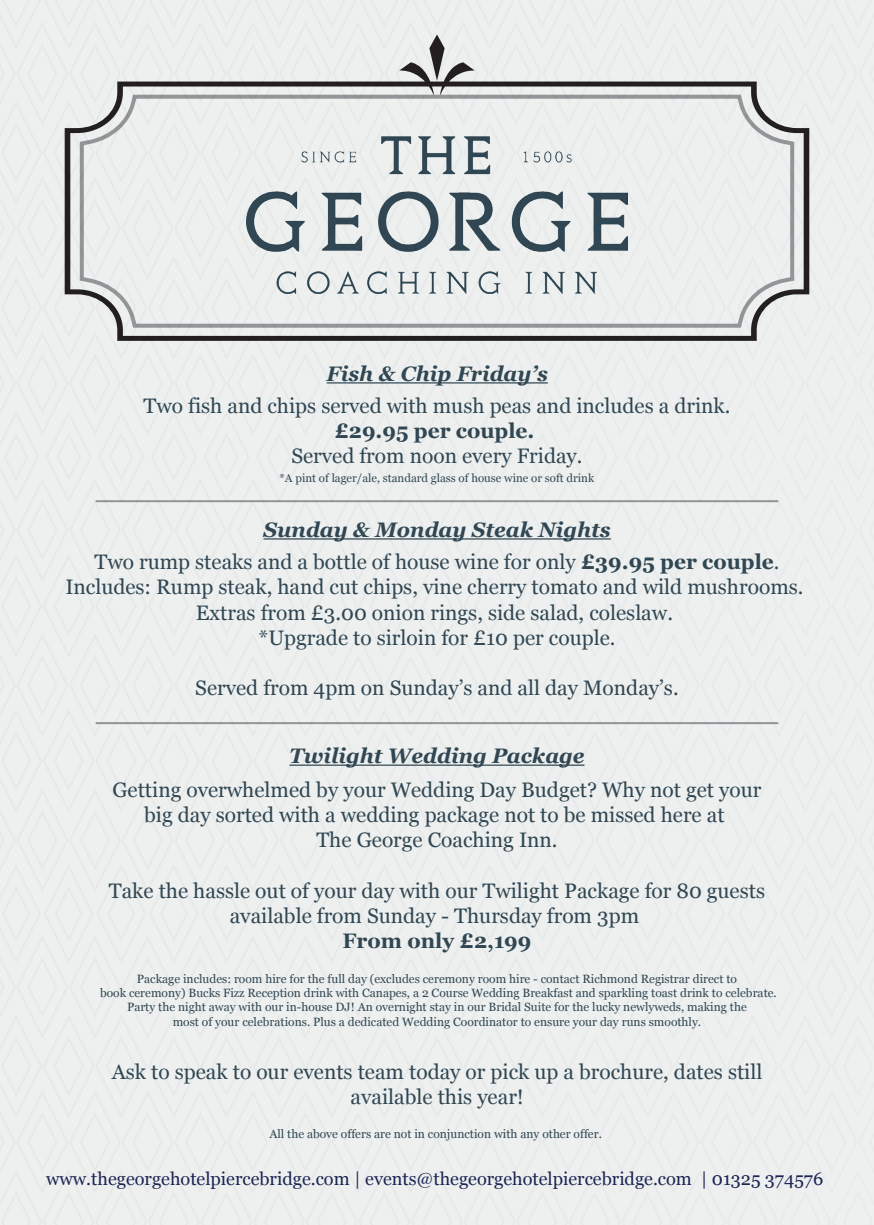
<style>
.page{position:relative;width:874px;height:1225px;background:#fff}
.page>*{position:absolute;margin:0;border:0;box-sizing:border-box;transform-origin:0 0}
.t1{font:21px/25.2px "Georgia";color:#314753;text-align:center}
.t2{font:italic 700 21px "Georgia";color:#314753}
.t3{font:700 21px "Georgia";color:#314753}
.t4{font:18.2px "Georgia";color:#1c2554}
.t5{font:12px/14.4px "Georgia";color:#314753;text-align:center}
.t6{font:11.6px "Georgia";color:#314753}
.s1{font-weight:700;font-style:italic}
.s2{font-weight:700}
</style>
<div class="page">
<div style="left:0;top:0;width:873px;height:1225px;background:#edf0ef"></div>
<p class="t2" style="left:326px;top:358px;width:223px">Fish &amp; Chip Friday’s</p>
<p class="t1" style="left:143px;top:392px;width:588px">Two fish and chips served with mush peas and includes a drink.</p>
<p class="t3" style="left:334px;top:414px;width:201px">£29.95 per couple.</p>
<p class="t1" style="left:291px;top:442px;width:292px">Served from noon every Friday.</p>
<p class="t6" style="left:279px;top:470px;width:316px">*A pint of lager/ale, standard glass of house wine or soft drink</p>
<p class="t1" style="left:94px;top:513px;width:686px;line-height:32.2px"><span class="s1">Sunday &amp; Monday Steak Nights<br></span>Two rump steaks and a bottle of house wine for only <span class="s2">£39.95 per couple</span>.</p>
<p class="t1" style="left:65px;top:574px;width:739px">Includes: Rump steak, hand cut chips, vine cherry tomato and wild mushrooms.<br>Extras from £3.00 onion rings, side salad, coleslaw.<br>*Upgrade to sirloin for £10 per couple.</p>
<p class="t1" style="left:195px;top:674px;width:484px">Served from 4pm on Sunday’s and all day Monday’s.</p>
<p class="t2" style="left:289px;top:740px;width:296px">Twilight Wedding Package</p>
<p class="t1" style="left:112px;top:776px;width:650px">Getting overwhelmed by your Wedding Day Budget? Why not get your big day sorted with a wedding package not to be missed here at<br>The George Coaching Inn.</p>
<p class="t1" style="left:109px;top:877px;width:657px">Take the hassle out of your day with our Twilight Package for 80 guests available from Sunday - Thursday from 3pm</p>
<p class="t3" style="left:342px;top:924px;width:190px">From only £2,199</p>
<p class="t5" style="left:100px;top:970px;width:678px">Package includes: room hire for the full day (excludes ceremony room hire - contact Richmond Registrar direct to<br>book ceremony) Bucks Fizz Reception drink with Canapes, a 2 Course Wedding Breakfast and sparkling toast drink to celebrate.<br>Party the night away with our in-house DJ! An overnight stay in our Bridal Suite for the lucky newlyweds, making the<br>most of your celebrations. Plus a dedicated Wedding Coordinator to ensure your day runs smoothly.</p>
<p class="t1" style="left:112px;top:1058px;width:651px">Ask to speak to our events team today or pick up a brochure, dates still available this year!</p>
<p class="t5" style="left:269px;top:1126px;width:334px">All the above offers are not in conjunction with any other offer.</p>
<p class="t4" style="left:46px;top:1165px;width:778px">www.thegeorgehotelpiercebridge.com | events@thegeorgehotelpiercebridge.com | 01325 374576</p>
</div>
